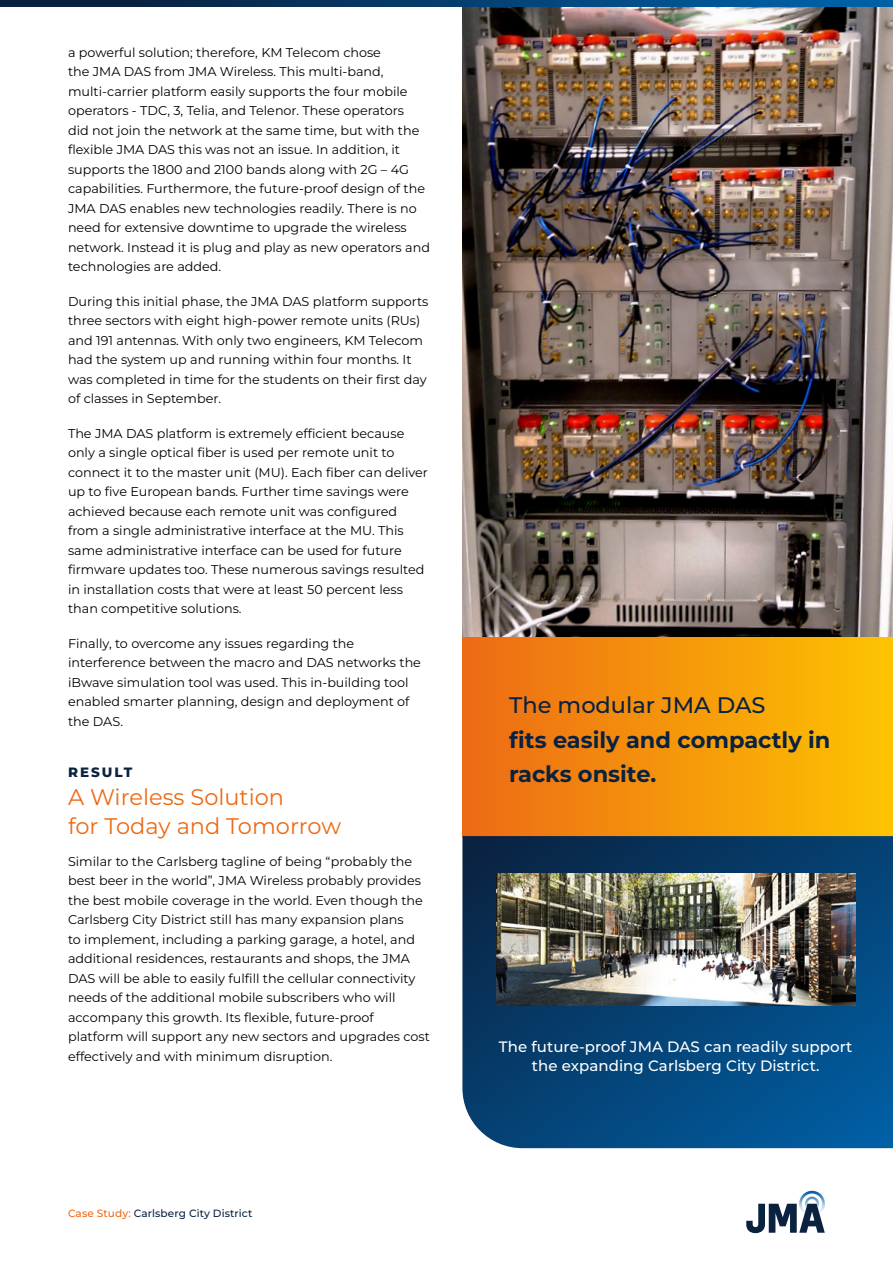
<style>
.page{position:relative;width:893px;height:1263px;background:#fff}
.page>*{position:absolute;margin:0;border:0;box-sizing:border-box;transform-origin:0 0}
.t1{font:700 22.5px/34.5px "Montserrat";color:#0a2240}
.t2{font:22.5px/28.5px "Montserrat";color:#ed6a15}
.t3{font:500 22.5px "Montserrat";color:#0a2240}
.t4{font:500 15px/19.5px "Montserrat";letter-spacing:.005em;color:#fff;text-align:center}
.t5{font:800 13.5px "Montserrat";letter-spacing:.15em;color:#0a2240}
.t6{font:12.75px/19.5px "Montserrat";color:#000}
.t7{font:500 10.5px "Montserrat";letter-spacing:.01em;color:#0a2240}
.s1{color:#ed6a15}
</style>
<div class="page">
<svg style="left:746px;top:1191px;width:79px;height:42px"></svg>
<img style="left:462px;top:6px;width:431px;height:631px">
<div style="left:462px;top:637px;width:431px;height:199px;background:linear-gradient(to right,#ed6a15,#fdc401)"></div>
<svg style="left:462px;top:836px;width:431px;height:312px;background:#084678"></svg>
<svg style="left:0;top:0;width:893px;height:6px;background:#053e6e"></svg>
<img style="left:496px;top:874px;width:359px;height:131px">
<p class="t6" style="left:68px;top:42px;width:363px">a powerful solution; therefore, KM Telecom chose<br>the JMA DAS from JMA Wireless. This multi-band, multi-carrier platform easily supports the four mobile operators - TDC, 3, Telia, and Telenor. These operators<br>did not join the network at the same time, but with the flexible JMA DAS this was not an issue. In addition, it supports the 1800 and 2100 bands along with 2G – 4G capabilities. Furthermore, the future-proof design of the JMA DAS enables new technologies readily. There is no need for extensive downtime to upgrade the wireless network. Instead it is plug and play as new operators and technologies are added.</p>
<p class="t6" style="left:68px;top:291px;width:362px">During this initial phase, the JMA DAS platform supports three sectors with eight high-power remote units (RUs) and 191 antennas. With only two engineers, KM Telecom had the system up and running within four months. It was completed in time for the students on their first day of classes in September.</p>
<p class="t6" style="left:68px;top:423px;width:361px">The JMA DAS platform is extremely efficient because only a single optical fiber is used per remote unit to connect it to the master unit (MU). Each fiber can deliver up to five European bands. Further time savings were achieved because each remote unit was configured from a single administrative interface at the MU. This same administrative interface can be used for future firmware updates too. These numerous savings resulted in installation costs that were at least 50 percent less than competitive solutions.</p>
<p class="t6" style="left:68px;top:633px;width:354px">Finally, to overcome any issues regarding the interference between the macro and DAS networks the iBwave simulation tool was used. This in-building tool enabled smarter planning, design and deployment of the DAS.</p>
<p class="t5" style="left:68px;top:763px;width:66px">RESULT</p>
<h1 class="t2" style="left:68px;top:782px;width:275px">A Wireless Solution<br>for Today and Tomorrow</h1>
<p class="t6" style="left:68px;top:851px;width:363px">Similar to the Carlsberg tagline of being “probably the best beer in the world”, JMA Wireless probably provides the best mobile coverage in the world. Even though the Carlsberg City District still has many expansion plans<br>to implement, including a parking garage, a hotel, and additional residences, restaurants and shops, the JMA DAS will be able to easily fulfill the cellular connectivity needs of the additional mobile subscribers who will accompany this growth. Its flexible, future-proof platform will support any new sectors and upgrades cost effectively and with minimum disruption.</p>
<p class="t7" style="left:68px;top:1206px;width:186px"><span class="s1">Case Study:</span> Carlsberg City District</p>
<h1 class="t3" style="left:509px;top:690px;width:258px">The modular JMA DAS</h1>
<h1 class="t1" style="left:509px;top:722px;width:323px">fits easily and compactly in racks onsite.</h1>
<p class="t4" style="left:499px;top:1036px;width:355px">The future-proof JMA DAS can readily support the expanding Carlsberg City District.</p>
</div>
